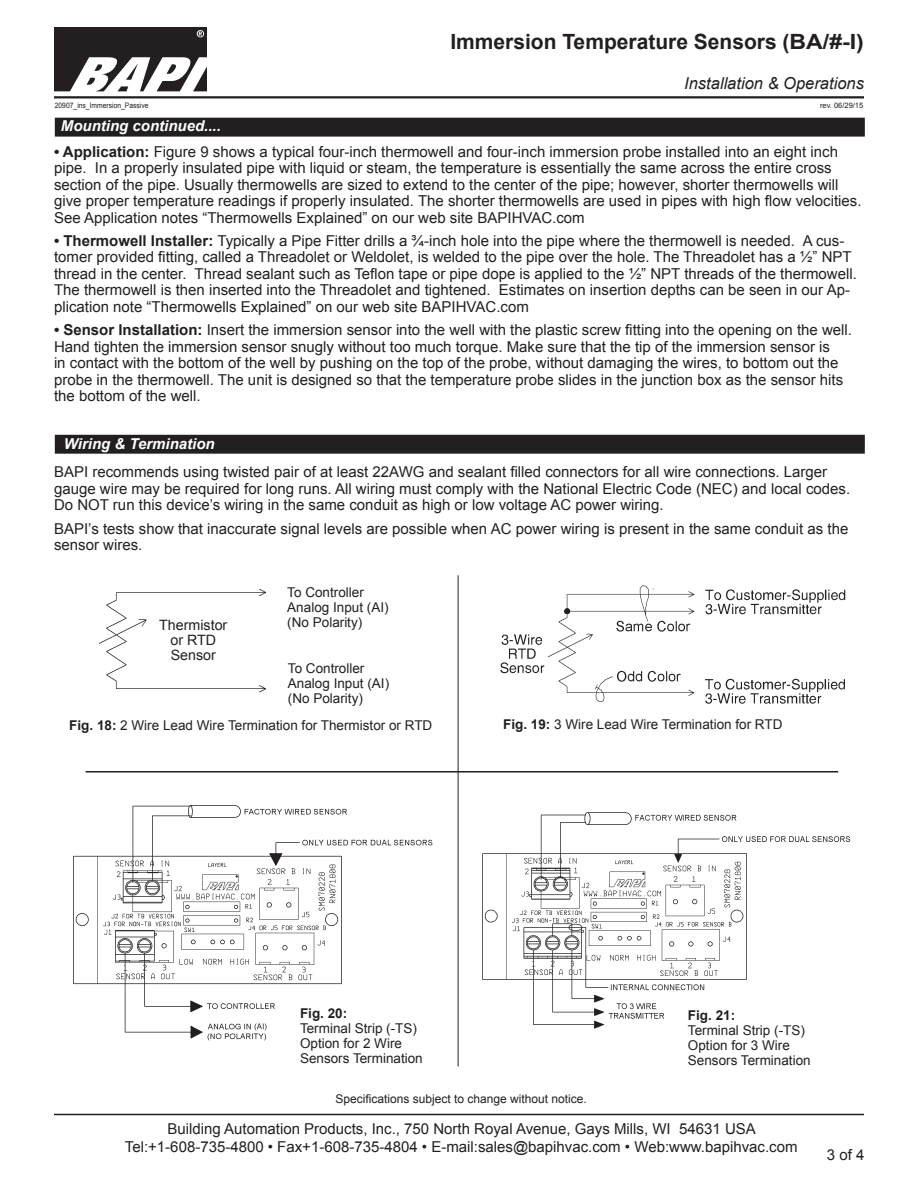
<style>
.page{position:relative;width:918px;height:1188px;background:#fff}
.page>*{position:absolute;margin:0;border:0;box-sizing:border-box;transform-origin:0 0}
.t1{font:700 21px "Arial";color:#231f20}
.t2{font:italic 16.5px "Arial";color:#231f20}
.t3{font:15px/16.5px "Arial";color:#231f20}
.Datasheet_Section_Ti{font:italic 700 15px "Arial";color:#fff}
.t4{font:14.25px/15px "Arial";color:#231f20;text-align:center}
.t5{font:13.5px/15px "Arial";color:#231f20}
.t6{font:700 13.5px "Arial";color:#231f20}
.t7{font:12px "Arial";color:#231f20}
.t8{font:7.5px "Arial";color:#231f20;scale:.9 1}
.t9{font:7.5px "Arial";color:#231f20}
.s1{font-weight:700}
</style>
<div class="page">
<img style="left:54px;top:27px;width:152px;height:64px">
<hr style="left:54px;top:96px;width:810px;height:2px;background:#231f20">
<hr style="left:54px;top:1114px;width:810px;height:1px;background:#231f20">
<div style="left:56px;top:436px;width:808px;height:17px;background:#231f20"></div>
<div style="left:55px;top:435px;width:810px;height:19px;border:2px solid #231f20"></div>
<div style="left:56px;top:118px;width:808px;height:18px;background:#231f20"></div>
<div style="left:55px;top:118px;width:810px;height:19px;border:2px solid #231f20"></div>
<img style="left:73px;top:805px;width:360px;height:236px">
<hr style="left:458px;top:575px;width:1px;height:491px;background:#231f20">
<img style="left:482px;top:812px;width:369px;height:217px">
<hr style="left:86px;top:771px;width:752px;height:1px;background:#231f20">
<img style="left:99px;top:589px;width:168px;height:104px">
<img style="left:500px;top:585px;width:346px;height:119px">
<h1 class="t1" style="left:450px;top:28px;width:415px">Immersion Temperature Sensors (BA/#-I)</h1>
<p class="t8" style="left:55px;top:100px;width:106px">20907_ins_Immersion_Passive</p>
<p class="Datasheet_Section_Ti" style="left:61px;top:116px;width:162px">Mounting continued....</p>
<p class="t2" style="left:684px;top:72px;width:181px">Installation &amp; Operations</p>
<p class="t9" style="left:820px;top:100px;width:45px">rev. 06/29/15</p>
<p class="t3" style="left:54px;top:143px;width:809px"><span class="s1">• Application:</span> Figure 9 shows a typical four-inch thermowell and four-inch immersion probe installed into an eight inch pipe. In a properly insulated pipe with liquid or steam, the temperature is essentially the same across the entire cross section of the pipe. Usually thermowells are sized to extend to the center of the pipe; however, shorter thermowells will give proper temperature readings if properly insulated. The shorter thermowells are used in pipes with high flow velocities.<br>See Application notes “Thermowells Explained” on our web site BAPIHVAC.com</p>
<p class="t3" style="left:54px;top:233px;width:804px"><span class="s1">• Thermowell Installer:</span> Typically a Pipe Fitter drills a ¾-inch hole into the pipe where the thermowell is needed. A cus&shy;tomer provided fitting, called a Threadolet or Weldolet, is welded to the pipe over the hole. The Threadolet has a ½” NPT thread in the center. Thread sealant such as Teflon tape or pipe dope is applied to the ½” NPT threads of the thermowell.<br>The thermowell is then inserted into the Threadolet and tightened. Estimates on insertion depths can be seen in our Ap&shy;plication note “Thermowells Explained” on our web site BAPIHVAC.com</p>
<p class="t3" style="left:54px;top:322px;width:800px"><span class="s1">• Sensor Installation:</span> Insert the immersion sensor into the well with the plastic screw fitting into the opening on the well.<br>Hand tighten the immersion sensor snugly without too much torque. Make sure that the tip of the immersion sensor is<br>in contact with the bottom of the well by pushing on the top of the probe, without damaging the wires, to bottom out the probe in the thermowell. The unit is designed so that the temperature probe slides in the junction box as the sensor hits the bottom of the well.</p>
<p class="Datasheet_Section_Ti" style="left:64px;top:433px;width:152px">Wiring &amp; Termination</p>
<p class="t3" style="left:54px;top:464px;width:798px">BAPI recommends using twisted pair of at least 22AWG and sealant filled connectors for all wire connections. Larger gauge wire may be required for long runs. All wiring must comply with the National Electric Code (NEC) and local codes.<br>Do NOT run this device’s wiring in the same conduit as high or low voltage AC power wiring.</p>
<p class="t3" style="left:54px;top:520px;width:796px">BAPI’s tests show that inaccurate signal levels are possible when AC power wiring is present in the same conduit as the sensor wires.</p>
<p class="t4" style="left:159px;top:618px;width:70px">Thermistor or RTD<br>Sensor</p>
<p class="t5" style="left:287px;top:585px;width:103px">To Controller<br>Analog Input (AI) (No Polarity)</p>
<p class="t5" style="left:288px;top:661px;width:103px">To Controller<br>Analog Input (AI) (No Polarity)</p>
<p class="t5" style="left:69px;top:718px;width:365px"><span class="s1">Fig. 18:</span> 2 Wire Lead Wire Termination for Thermistor or RTD</p>
<p class="t5" style="left:503px;top:717px;width:281px"><span class="s1">Fig. 19:</span> 3 Wire Lead Wire Termination for RTD</p>
<p class="t6" style="left:300px;top:1004px;width:49px">Fig. 20:</p>
<p class="t5" style="left:300px;top:1021px;width:124px">Terminal Strip (-TS)<br>Option for 2 Wire<br>Sensors Termination</p>
<p class="t7" style="left:335px;top:1091px;width:253px">Specifications subject to change without notice.</p>
<p class="t6" style="left:688px;top:1006px;width:49px">Fig. 21:</p>
<p class="t5" style="left:688px;top:1022px;width:124px">Terminal Strip (-TS)<br>Option for 3 Wire<br>Sensors Termination</p>
<p class="t3" style="left:125px;top:1120px;width:674px;line-height:18px;text-align:center">Building Automation Products, Inc., 750 North Royal Avenue, Gays Mills, WI 54631 USA<br>Tel:+1-608-735-4800 • Fax+1-608-735-4804 • E-mail:sales@bapihvac.com • Web:www.bapihvac.com</p>
<p class="t3" style="left:827px;top:1146px;width:39px">3 of 4</p>
</div>
